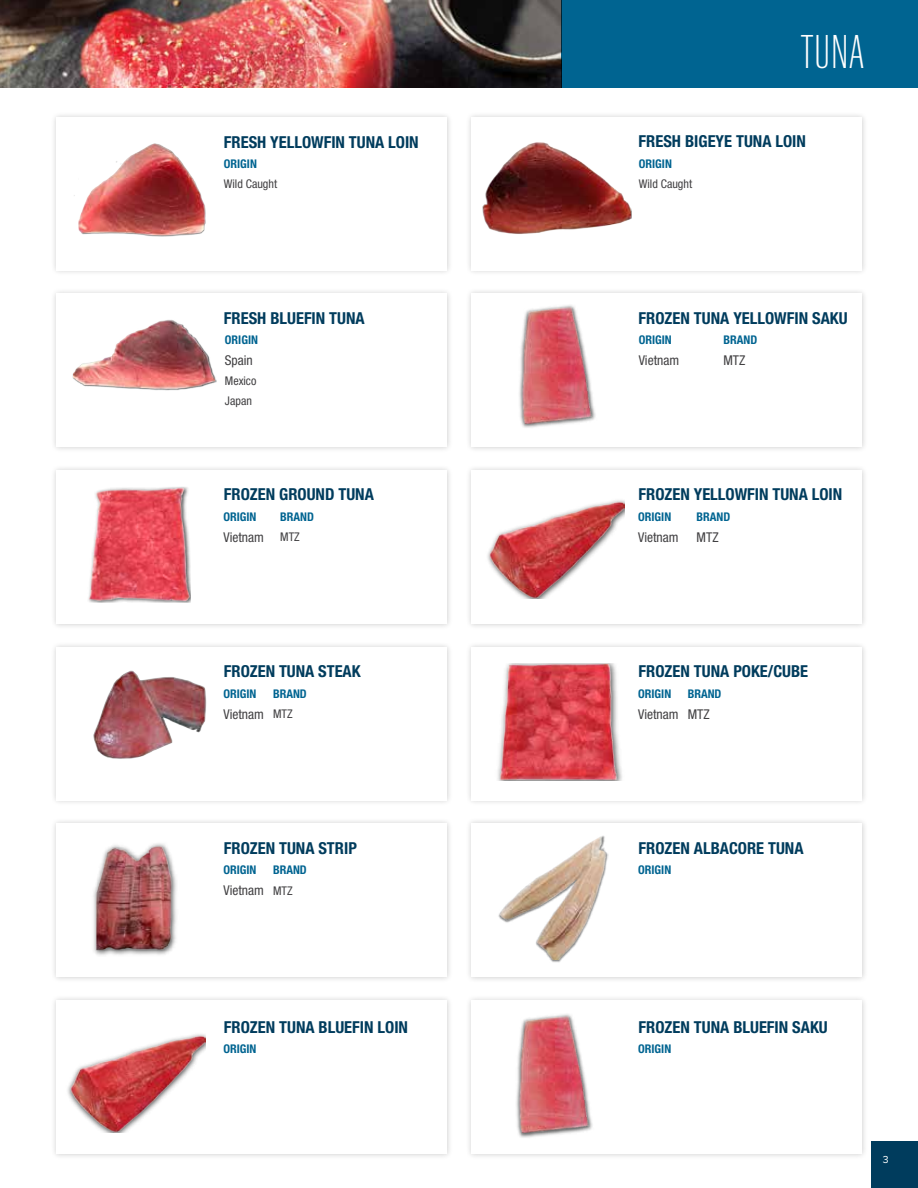
<style>
.page{position:relative;width:918px;height:1188px;background:#fff}
.page>*{position:absolute;margin:0;border:0;box-sizing:border-box;transform-origin:0 0}
.t1{font:300 extra-condensed 48px "Bernina Sans";color:#fff}
.t2{font:700 condensed 16.5px "Helvetica Neue";color:#003c5d}
.t3{font:condensed 13.5px "Helvetica Neue";color:#414042}
.t4{font:700 condensed 12px "Helvetica Neue";color:#006491}
.t5{font:condensed 12px/20.2px "Helvetica Neue";color:#414042}
.t6{font:10.5px "Proxima Nova";color:#fff}
.s1{font-size:12px}
</style>
<div class="page">
<div style="left:51px;top:288px;width:403px;height:165px;background:#000;opacity:.2"></div>
<div style="left:57px;top:294px;width:390px;height:153px;background:#fff"></div>
<img style="left:74px;top:320px;width:141px;height:71px">
<div style="left:51px;top:111px;width:403px;height:166px;background:#000;opacity:.2"></div>
<div style="left:57px;top:117px;width:390px;height:153px;background:#fff"></div>
<img style="left:74px;top:143px;width:132px;height:94px">
<div style="left:465px;top:111px;width:403px;height:166px;background:#000;opacity:.2"></div>
<div style="left:471px;top:117px;width:391px;height:153px;background:#fff"></div>
<div style="left:51px;top:465px;width:403px;height:165px;background:#000;opacity:.2"></div>
<div style="left:57px;top:470px;width:390px;height:154px;background:#fff"></div>
<img style="left:88px;top:487px;width:103px;height:116px">
<div style="left:465px;top:288px;width:403px;height:165px;background:#000;opacity:.2"></div>
<div style="left:471px;top:294px;width:391px;height:153px;background:#fff"></div>
<img style="left:519px;top:305px;width:77px;height:123px">
<div style="left:465px;top:465px;width:403px;height:165px;background:#000;opacity:.2"></div>
<div style="left:471px;top:470px;width:391px;height:154px;background:#fff"></div>
<img style="left:487px;top:500px;width:138px;height:98px">
<div style="left:51px;top:641px;width:403px;height:165px;background:#f7f7f7"></div>
<div style="left:57px;top:647px;width:390px;height:153px;background:#fff"></div>
<img style="left:93px;top:670px;width:114px;height:89px">
<div style="left:51px;top:818px;width:403px;height:165px;background:#000;opacity:.2"></div>
<div style="left:57px;top:824px;width:390px;height:153px;background:#fff"></div>
<img style="left:93px;top:843px;width:84px;height:113px">
<div style="left:465px;top:818px;width:403px;height:165px;background:#000;opacity:.2"></div>
<div style="left:471px;top:824px;width:391px;height:153px;background:#fff"></div>
<div style="left:465px;top:641px;width:403px;height:165px;background:#f6f6f6"></div>
<div style="left:471px;top:647px;width:391px;height:153px;background:#fff"></div>
<img style="left:497px;top:663px;width:125px;height:118px">
<img style="left:0;top:0;width:561px;height:88px">
<div style="left:561px;top:0;width:357px;height:88px;background:#006491"></div>
<img style="left:482px;top:142px;width:150px;height:92px">
<img style="left:498px;top:836px;width:111px;height:124px">
<div style="left:51px;top:995px;width:403px;height:165px;background:#000;opacity:.2"></div>
<div style="left:57px;top:1000px;width:390px;height:153px;background:#fff"></div>
<div style="left:465px;top:994px;width:403px;height:165px;background:#000;opacity:.2"></div>
<div style="left:471px;top:1000px;width:391px;height:153px;background:#fff"></div>
<img style="left:67px;top:1034px;width:138px;height:98px">
<img style="left:516px;top:1014px;width:77px;height:124px">
<div style="left:871px;top:1141px;width:47px;height:47px;background:#003c5d"></div>
<p class="t2" style="left:224px;top:132px;width:196px">FRESH YELLOWFIN TUNA LOIN</p>
<p class="t4" style="left:224px;top:156px;width:35px">ORIGIN</p>
<p class="t5" style="left:224px;top:174px;width:55px">Wild Caught</p>
<p class="t2" style="left:224px;top:308px;width:142px">FRESH BLUEFIN TUNA</p>
<p class="t4" style="left:225px;top:333px;width:35px">ORIGIN</p>
<p class="t3" style="left:225px;top:353px;width:29px">Spain</p>
<p class="t5" style="left:225px;top:370px;width:33px">Mexico<br>Japan</p>
<p class="t2" style="left:224px;top:485px;width:152px">FROZEN GROUND TUNA</p>
<p class="t4" style="left:223px;top:509px;width:35px">ORIGIN</p>
<p class="t4" style="left:280px;top:509px;width:35px">BRAND</p>
<p class="t3" style="left:223px;top:529px;width:78px">Vietnam <span class="s1">MTZ</span></p>
<p class="t2" style="left:224px;top:662px;width:138px">FROZEN TUNA STEAK</p>
<p class="t4" style="left:223px;top:686px;width:35px">ORIGIN</p>
<p class="t4" style="left:273px;top:686px;width:35px">BRAND</p>
<p class="t3" style="left:223px;top:706px;width:71px">Vietnam <span class="s1">MTZ</span></p>
<p class="t2" style="left:224px;top:838px;width:134px">FROZEN TUNA STRIP</p>
<p class="t4" style="left:223px;top:863px;width:35px">ORIGIN</p>
<p class="t4" style="left:273px;top:863px;width:35px">BRAND</p>
<p class="t3" style="left:223px;top:883px;width:71px">Vietnam <span class="s1">MTZ</span></p>
<p class="t2" style="left:224px;top:1017px;width:186px">FROZEN TUNA BLUEFIN LOIN</p>
<p class="t4" style="left:223px;top:1042px;width:35px">ORIGIN</p>
<h1 class="t1" style="left:801px;top:24px;width:65px">TUNA</h1>
<p class="t2" style="left:639px;top:132px;width:169px">FRESH BIGEYE TUNA LOIN</p>
<p class="t4" style="left:639px;top:156px;width:35px">ORIGIN</p>
<p class="t5" style="left:639px;top:174px;width:55px">Wild Caught</p>
<p class="t2" style="left:639px;top:308px;width:211px">FROZEN TUNA YELLOWFIN SAKU</p>
<p class="t4" style="left:639px;top:333px;width:35px">ORIGIN</p>
<p class="t4" style="left:723px;top:333px;width:35px">BRAND</p>
<p class="t3" style="left:639px;top:353px;width:42px">Vietnam</p>
<p class="t3" style="left:723px;top:353px;width:24px">MTZ</p>
<p class="t2" style="left:639px;top:485px;width:205px">FROZEN YELLOWFIN TUNA LOIN</p>
<p class="t4" style="left:638px;top:509px;width:35px">ORIGIN</p>
<p class="t4" style="left:697px;top:509px;width:35px">BRAND</p>
<p class="t3" style="left:638px;top:529px;width:42px">Vietnam</p>
<p class="t3" style="left:697px;top:529px;width:24px">MTZ</p>
<p class="t2" style="left:639px;top:661px;width:171px">FROZEN TUNA POKE/CUBE</p>
<p class="t4" style="left:638px;top:686px;width:35px">ORIGIN</p>
<p class="t4" style="left:688px;top:686px;width:35px">BRAND</p>
<p class="t3" style="left:638px;top:706px;width:73px">Vietnam MTZ</p>
<p class="t2" style="left:639px;top:838px;width:166px">FROZEN ALBACORE TUNA</p>
<p class="t4" style="left:638px;top:863px;width:35px">ORIGIN</p>
<p class="t2" style="left:639px;top:1017px;width:191px">FROZEN TUNA BLUEFIN SAKU</p>
<p class="t4" style="left:638px;top:1042px;width:35px">ORIGIN</p>
<p class="t6" style="left:883px;top:1154px;width:7px">3</p>
</div>
